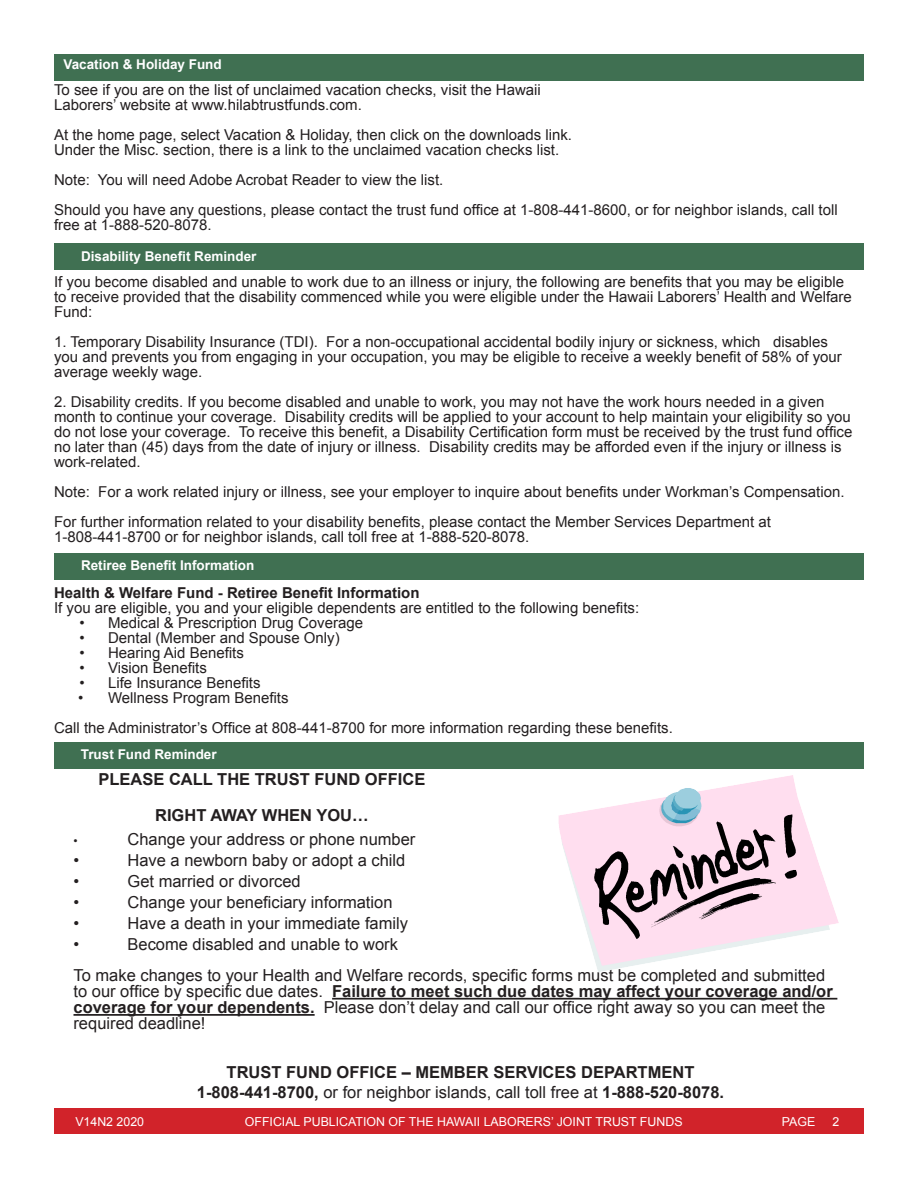
<style>
.page{position:relative;width:918px;height:1188px;background:#fff}
.page>*{position:absolute;margin:0;border:0;box-sizing:border-box;transform-origin:0 0}
.t1{font:16.5px/16.2px "Arial";color:#231f20}
.t2{font:700 16.5px "Arial";color:#231f20}
.t3{font:15px/15px "Arial";color:#231f20}
.t4{font:700 15px "Arial";color:#231f20}
.t5{font:700 13.5px "Arial";color:#fff}
.t6{font:12.3px "Arial";color:#fff}
.t7{font:12px "Arial";color:#231f20}
.s1{font-weight:700}
</style>
<div class="page">
<div style="left:54px;top:1109px;width:810px;height:25px;background:#d1232a"></div>
<div style="left:54px;top:243px;width:810px;height:27px;background:#407052"></div>
<div style="left:54px;top:54px;width:810px;height:27px;background:#407052"></div>
<div style="left:54px;top:554px;width:810px;height:26px;background:#407052"></div>
<div style="left:54px;top:742px;width:810px;height:27px;background:#407052"></div>
<hr style="left:332px;top:998px;width:505px;height:2px;background:#231f20">
<hr style="left:74px;top:1014px;width:241px;height:2px;background:#231f20">
<img style="left:558px;top:775px;width:281px;height:197px">
<p class="t5" style="left:64px;top:56px;width:160px">Vacation &amp; Holiday Fund</p>
<p class="t3" style="left:54px;top:82px;width:488px">To see if you are on the list of unclaimed vacation checks, visit the Hawaii</p>
<p class="t3" style="left:54px;top:97px;width:309px">Laborers’ website at www.hilabtrustfunds.com.</p>
<p class="t3" style="left:54px;top:127px;width:520px">At the home page, select Vacation &amp; Holiday, then click on the downloads link.</p>
<p class="t3" style="left:54px;top:142px;width:507px">Under the Misc. section, there is a link to the unclaimed vacation checks list.</p>
<p class="t3" style="left:54px;top:172px;width:391px">Note: You will need Adobe Acrobat Reader to view the list.</p>
<p class="t3" style="left:54px;top:202px;width:785px">Should you have any questions, please contact the trust fund office at 1-808-441-8600, or for neighbor islands, call toll free at 1-888-520-8078.</p>
<p class="t5" style="left:81px;top:247px;width:177px">Disability Benefit Reminder</p>
<p class="t3" style="left:54px;top:274px;width:799px">If you become disabled and unable to work due to an illness or injury, the following are benefits that you may be eligible to receive provided that the disability commenced while you were eligible under the Hawaii Laborers’ Health and Welfare<br>Fund:</p>
<p class="t3" style="left:54px;top:334px;width:789px">1. Temporary Disability Insurance (TDI). For a non-occupational accidental bodily injury or sickness, which disables you and prevents you from engaging in your occupation, you may be eligible to receive a weekly benefit of 58% of your average weekly wage.</p>
<p class="t3" style="left:54px;top:394px;width:800px">2. Disability credits. If you become disabled and unable to work, you may not have the work hours needed in a given month to continue your coverage. Disability credits will be applied to your account to help maintain your eligibility so you do not lose your coverage. To receive this benefit, a Disability Certification form must be received by the trust fund office no later than (45) days from the date of injury or illness. Disability credits may be afforded even if the injury or illness is work-related.</p>
<p class="t3" style="left:54px;top:484px;width:792px">Note: For a work related injury or illness, see your employer to inquire about benefits under Workman’s Compensation.</p>
<p class="t3" style="left:54px;top:514px;width:718px">For further information related to your disability benefits, please contact the Member Services Department at<br>1-808-441-8700 or for neighbor islands, call toll free at 1-888-520-8078.</p>
<p class="t5" style="left:81px;top:556px;width:175px">Retiree Benefit Information</p>
<p class="t4" style="left:54px;top:583px;width:367px">Health &amp; Welfare Fund - Retiree Benefit Information</p>
<p class="t3" style="left:54px;top:601px;width:587px">If you are eligible, you and your eligible dependents are entitled to the following benefits:</p>
<p class="t3" style="left:80px;top:616px;width:285px">• Medical &amp; Prescription Drug Coverage</p>
<p class="t3" style="left:80px;top:631px;width:262px">• Dental (Member and Spouse Only)</p>
<p class="t3" style="left:80px;top:646px;width:166px">• Hearing Aid Benefits</p>
<p class="t3" style="left:80px;top:661px;width:129px">• Vision Benefits</p>
<p class="t3" style="left:80px;top:676px;width:183px">• Life Insurance Benefits</p>
<p class="t3" style="left:78px;top:691px;width:212px">• Wellness Program Benefits</p>
<p class="t3" style="left:54px;top:721px;width:620px">Call the Administrator’s Office at 808-441-8700 for more information regarding these benefits.</p>
<p class="t5" style="left:81px;top:746px;width:137px">Trust Fund Reminder</p>
<p class="t2" style="left:98px;top:768px;width:328px">PLEASE CALL THE TRUST FUND OFFICE</p>
<p class="t2" style="left:155px;top:804px;width:215px">RIGHT AWAY WHEN YOU…</p>
<p class="t7" style="left:74px;top:832px;width:6px">•</p>
<p class="t1" style="left:128px;top:831px;width:289px">Change your address or phone number</p>
<p class="t1" style="left:74px;top:852px;width:7px">•</p>
<p class="t1" style="left:128px;top:852px;width:279px">Have a newborn baby or adopt a child</p>
<p class="t1" style="left:74px;top:873px;width:7px">•</p>
<p class="t1" style="left:128px;top:873px;width:175px">Get married or divorced</p>
<p class="t1" style="left:74px;top:894px;width:7px">•</p>
<p class="t1" style="left:128px;top:894px;width:267px">Change your beneficiary information</p>
<p class="t1" style="left:74px;top:915px;width:7px">•</p>
<p class="t1" style="left:128px;top:915px;width:282px">Have a death in your immediate family</p>
<p class="t1" style="left:74px;top:936px;width:7px">•</p>
<p class="t1" style="left:128px;top:936px;width:272px">Become disabled and unable to work</p>
<p class="t1" style="left:74px;top:967px;width:761px">To make changes to your Health and Welfare records, specific forms must be completed and submitted to our office by specific due dates. <span class="s1">Failure to meet such due dates may affect your coverage and/or coverage for your dependents.</span> Please don’t delay and call our office right away so you can meet the required deadline!</p>
<p class="t2" style="left:227px;top:1062px;width:469px">TRUST FUND OFFICE – MEMBER SERVICES DEPARTMENT</p>
<p class="t1" style="left:197px;top:1084px;width:529px"><span class="s1">1-808-441-8700,</span> or for neighbor islands, call toll free at <span class="s1">1-888-520-8078.</span></p>
<p class="t6" style="left:75px;top:1114px;width:70px">V14N2 2020</p>
<p class="t6" style="left:245px;top:1114px;width:439px">OFFICIAL PUBLICATION OF THE HAWAII LABORERS’ JOINT TRUST FUNDS</p>
<p class="t6" style="left:782px;top:1114px;width:35px">PAGE</p>
<p class="t6" style="left:832px;top:1114px;width:8px">2</p>
</div>
